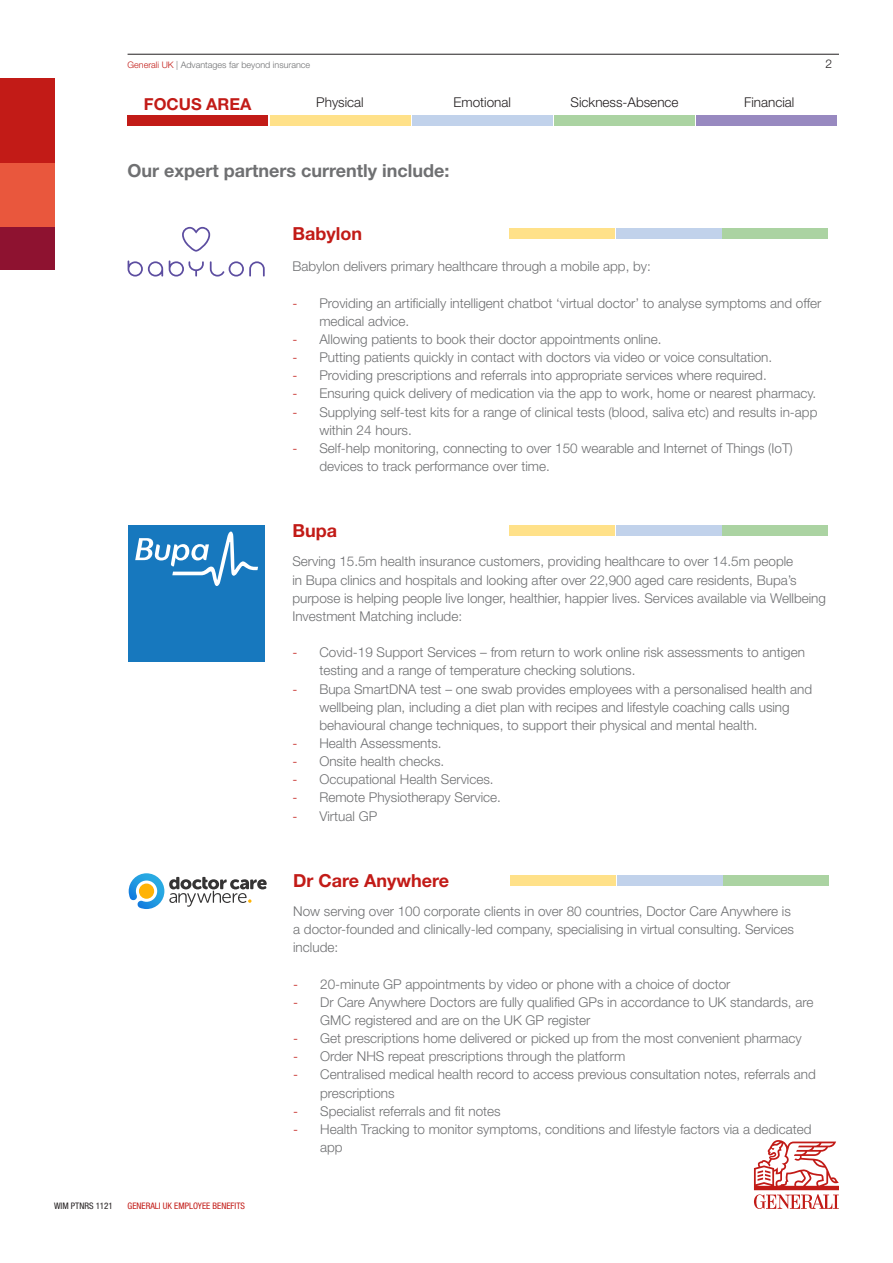
<style>
.page{position:relative;width:893px;height:1263px;background:#fff}
.page>*{position:absolute;margin:0;border:0;box-sizing:border-box;transform-origin:0 0}
.Paragraph_Style_1{font:700 18px "Helvetica Neue LT Std";color:#6f7072}
.Paragraph_Style_1-2{font:700 18px "Helvetica Neue LT Std";color:#c21b17}
.Red_Section_Header{font:700 16.5px "Helvetica Neue LT Std";color:#c21b17}
.Italic_Section_subhe{font:300 13.5px/18.1px "Helvetica Neue LT Std";color:#6f7072}
.t1{font:300 13.5px "Helvetica Neue LT Std";color:#231f20}
.t2{font:300 12px "Helvetica Neue LT Std";color:#231f20}
.t3{font:300 9px "Helvetica Neue LT Std";color:#6f7072}
.t4{font:condensed 9px "Helvetica Neue LT Std";color:#c21b17}
.t5{font:condensed 9px "Helvetica Neue LT Std";color:#231f20}
.s1{color:#c21b17}
</style>
<div class="page">
<svg style="left:129px;top:873px;width:138px;height:36px"></svg>
<svg style="left:754px;top:1140px;width:85px;height:69px"></svg>
<div style="left:0;top:79px;width:54px;height:21px;background:#c21b17"></div>
<div style="left:0;top:100px;width:54px;height:21px;background:#c21b17"></div>
<div style="left:0;top:121px;width:54px;height:21px;background:#c21b17"></div>
<div style="left:0;top:142px;width:54px;height:22px;background:#c21b17"></div>
<div style="left:0;top:164px;width:54px;height:21px;background:#e9573d"></div>
<div style="left:0;top:185px;width:54px;height:21px;background:#e9573d"></div>
<div style="left:0;top:206px;width:54px;height:21px;background:#e9573d"></div>
<div style="left:0;top:227px;width:54px;height:22px;background:#8e1230"></div>
<div style="left:0;top:249px;width:54px;height:21px;background:#8e1230"></div>
<hr style="left:128px;top:54px;width:711px;height:1px;background:#231f20">
<div style="left:128px;top:116px;width:140px;height:10px;background:#c21b17"></div>
<div style="left:270px;top:116px;width:140px;height:10px;background:#ffe189"></div>
<div style="left:412px;top:116px;width:140px;height:10px;background:#c1d2eb"></div>
<div style="left:554px;top:116px;width:141px;height:10px;background:#abd3a2"></div>
<div style="left:697px;top:116px;width:140px;height:10px;background:#9889c0"></div>
<svg style="left:169px;top:260px;width:35px;height:17px"></svg>
<svg style="left:128px;top:260px;width:35px;height:17px"></svg>
<svg style="left:210px;top:261px;width:55px;height:16px"></svg>
<svg style="left:182px;top:227px;width:28px;height:25px"></svg>
<div style="left:509px;top:228px;width:105px;height:11px;background:#ffe189"></div>
<div style="left:616px;top:228px;width:105px;height:11px;background:#c1d2eb"></div>
<div style="left:723px;top:228px;width:105px;height:11px;background:#abd3a2"></div>
<div style="left:509px;top:525px;width:105px;height:11px;background:#ffe189"></div>
<div style="left:616px;top:525px;width:105px;height:11px;background:#c1d2eb"></div>
<div style="left:723px;top:525px;width:105px;height:11px;background:#abd3a2"></div>
<div style="left:510px;top:875px;width:105px;height:10px;background:#ffe189"></div>
<div style="left:617px;top:875px;width:105px;height:10px;background:#c1d2eb"></div>
<div style="left:724px;top:875px;width:105px;height:10px;background:#abd3a2"></div>
<div style="left:129px;top:525px;width:136px;height:136px;background:#1778be"></div>
<svg style="left:135px;top:531px;width:123px;height:55px"></svg>
<p class="t3" style="left:128px;top:59px;width:184px"><span class="s1">Generali UK</span> | Advantages far beyond insurance</p>
<p class="Red_Section_Header" style="left:144px;top:93px;width:109px">FOCUS AREA</p>
<p class="t1" style="left:316px;top:94px;width:49px">Physical</p>
<p class="t1" style="left:454px;top:94px;width:59px">Emotional</p>
<p class="t1" style="left:571px;top:94px;width:110px">Sickness-Absence</p>
<p class="t1" style="left:744px;top:94px;width:52px">Financial</p>
<p class="Paragraph_Style_1" style="left:128px;top:159px;width:324px">Our expert partners currently include:</p>
<p class="Paragraph_Style_1-2" style="left:292px;top:222px;width:71px">Babylon</p>
<p class="t2" style="left:826px;top:56px;width:8px">2</p>
<p class="Italic_Section_subhe" style="left:292px;top:257px;width:360px">Babylon delivers primary healthcare through a mobile app, by:</p>
<p class="Italic_Section_subhe" style="left:319px;top:293px;width:504px;text-indent:-27px"><span class="s1">-</span> Providing an artificially intelligent chatbot ‘virtual doctor’ to analyse symptoms and offer medical advice.</p>
<p class="Italic_Section_subhe" style="left:292px;top:330px;width:371px"><span class="s1">-</span> Allowing patients to book their doctor appointments online.</p>
<p class="Italic_Section_subhe" style="left:292px;top:348px;width:481px"><span class="s1">-</span> Putting patients quickly in contact with doctors via video or voice consultation.</p>
<p class="Italic_Section_subhe" style="left:292px;top:366px;width:476px"><span class="s1">-</span> Providing prescriptions and referrals into appropriate services where required.</p>
<p class="Italic_Section_subhe" style="left:292px;top:384px;width:525px"><span class="s1">-</span> Ensuring quick delivery of medication via the app to work, home or nearest pharmacy.</p>
<p class="Italic_Section_subhe" style="left:319px;top:402px;width:500px;text-indent:-27px"><span class="s1">-</span> Supplying self-test kits for a range of clinical tests (blood, saliva etc) and results in-app within 24 hours.</p>
<p class="Italic_Section_subhe" style="left:319px;top:439px;width:475px;text-indent:-27px"><span class="s1">-</span> Self-help monitoring, connecting to over 150 wearable and Internet of Things (IoT) devices to track performance over time.</p>
<p class="Paragraph_Style_1-2" style="left:292px;top:519px;width:46px">Bupa</p>
<p class="Italic_Section_subhe" style="left:292px;top:552px;width:535px">Serving 15.5m health insurance customers, providing healthcare to over 14.5m people<br>in Bupa clinics and hospitals and looking after over 22,900 aged care residents, Bupa’s purpose is helping people live longer, healthier, happier lives. Services available via Wellbeing Investment Matching include:</p>
<p class="Italic_Section_subhe" style="left:319px;top:643px;width:487px;text-indent:-27px"><span class="s1">-</span> Covid-19 Support Services – from return to work online risk assessments to antigen testing and a range of temperature checking solutions.</p>
<p class="Italic_Section_subhe" style="left:319px;top:679px;width:494px;text-indent:-27px"><span class="s1">-</span> Bupa SmartDNA test – one swab provides employees with a personalised health and wellbeing plan, including a diet plan with recipes and lifestyle coaching calls using behavioural change techniques, to support their physical and mental health.</p>
<p class="Italic_Section_subhe" style="left:292px;top:734px;width:151px"><span class="s1">-</span> Health Assessments.</p>
<p class="Italic_Section_subhe" style="left:292px;top:752px;width:154px"><span class="s1">-</span> Onsite health checks.</p>
<p class="Italic_Section_subhe" style="left:292px;top:770px;width:203px"><span class="s1">-</span> Occupational Health Services.</p>
<p class="Italic_Section_subhe" style="left:292px;top:788px;width:210px"><span class="s1">-</span> Remote Physiotherapy Service.</p>
<p class="Italic_Section_subhe" style="left:292px;top:806px;width:86px"><span class="s1">-</span> Virtual GP</p>
<p class="Paragraph_Style_1-2" style="left:293px;top:869px;width:158px">Dr Care Anywhere</p>
<p class="t5" style="left:54px;top:1200px;width:60px">WIM PTNRS 1121</p>
<p class="t4" style="left:128px;top:1200px;width:119px">GENERALI UK EMPLOYEE BENEFITS</p>
<p class="Italic_Section_subhe" style="left:293px;top:902px;width:502px">Now serving over 100 corporate clients in over 80 countries, Doctor Care Anywhere is a doctor-founded and clinically-led company, specialising in virtual consulting. Services include:</p>
<p class="Italic_Section_subhe" style="left:293px;top:974px;width:439px"><span class="s1">-</span> 20-minute GP appointments by video or phone with a choice of doctor</p>
<p class="Italic_Section_subhe" style="left:320px;top:993px;width:495px;text-indent:-27px"><span class="s1">-</span> Dr Care Anywhere Doctors are fully qualified GPs in accordance to UK standards, are<br>GMC registered and are on the UK GP register</p>
<p class="Italic_Section_subhe" style="left:293px;top:1029px;width:510px"><span class="s1">-</span> Get prescriptions home delivered or picked up from the most convenient pharmacy</p>
<p class="Italic_Section_subhe" style="left:293px;top:1047px;width:334px"><span class="s1">-</span> Order NHS repeat prescriptions through the platform</p>
<p class="Italic_Section_subhe" style="left:320px;top:1065px;width:497px;text-indent:-27px"><span class="s1">-</span> Centralised medical health record to access previous consultation notes, referrals and prescriptions</p>
<p class="Italic_Section_subhe" style="left:293px;top:1101px;width:209px"><span class="s1">-</span> Specialist referrals and fit notes</p>
<p class="Italic_Section_subhe" style="left:320px;top:1120px;width:493px;text-indent:-27px"><span class="s1">-</span> Health Tracking to monitor symptoms, conditions and lifestyle factors via a dedicated app</p>
</div>
